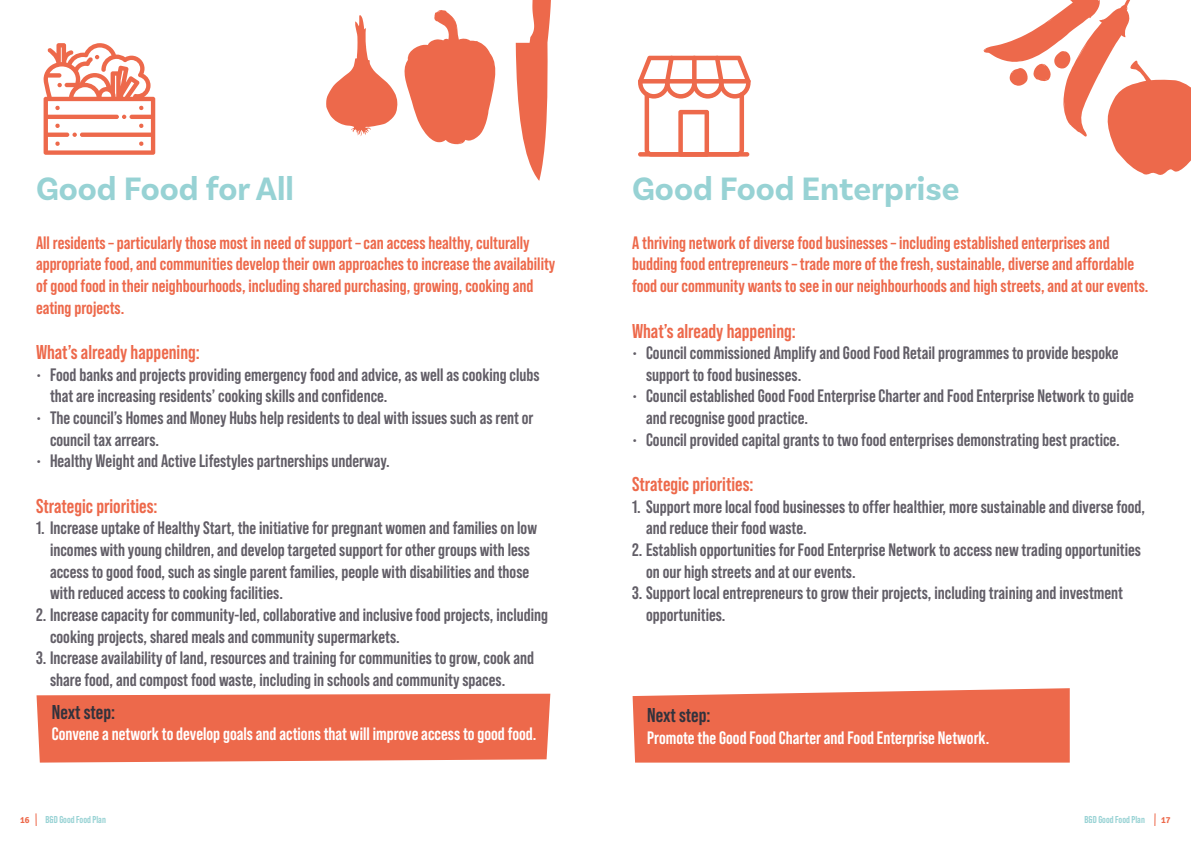
<style>
.page{position:relative;width:1191px;height:842px;background:#fff}
.page>*{position:absolute;margin:0;border:0;box-sizing:border-box;transform-origin:0 0}
.t1{font:700 34px "Basic Sans";color:#97d2d4}
.t2{font:700 20px "Bebas Neue Pro";color:#ed694b}
.t3{font:700 20px "Bebas Neue Pro";color:#32323c}
.t4{font:700 18px "Bebas Neue Pro";color:#625e67}
.t5{font:700 18px/21.6px "Bebas Neue Pro";color:#ed694b}
.t6{font:700 18px "Bebas Neue Pro";color:#fff}
.t7{font:700 10px "Bebas Neue Pro";color:#97d2d4}
.t8{font:700 9px "Signika Negative";color:#ed694b}
</style>
<div class="page">
<svg style="left:35px;top:813px;width:2px;height:13px"></svg>
<svg style="left:1154px;top:813px;width:1px;height:13px"></svg>
<svg style="left:638px;top:56px;width:113px;height:101px"></svg>
<svg style="left:44px;top:43px;width:111px;height:112px"></svg>
<svg style="left:632px;top:688px;width:437px;height:75px;background:#ee7256"></svg>
<div style="left:37px;top:694px;width:513px;height:69px;background:#ed694b"></div>
<svg style="left:983px;top:0;width:208px;height:175px"></svg>
<svg style="left:326px;top:15px;width:71px;height:121px"></svg>
<svg style="left:404px;top:10px;width:92px;height:134px"></svg>
<svg style="left:516px;top:0;width:35px;height:181px"></svg>
<p class="t1" style="left:36px;top:168px;width:259px">Good Food for All</p>
<p class="t1" style="left:632px;top:168px;width:329px">Good Food Enterprise</p>
<p class="t5" style="left:36px;top:232px;width:495px">All residents – particularly those most in need of support – can access healthy, culturally</p>
<p class="t5" style="left:36px;top:253px;width:521px">appropriate food, and communities develop their own approaches to increase the availability of good food in their neighbourhoods, including shared purchasing, growing, cooking and eating projects.</p>
<p class="t2" style="left:36px;top:341px;width:165px">What’s already happening:</p>
<p class="t4" style="left:36px;top:364px;width:505px">• Food banks and projects providing emergency food and advice, as well as cooking clubs</p>
<p class="t4" style="left:50px;top:386px;width:339px">that are increasing residents’ cooking skills and confidence.</p>
<p class="t4" style="left:36px;top:407px;width:499px">• The council’s Homes and Money Hubs help residents to deal with issues such as rent or</p>
<p class="t4" style="left:50px;top:429px;width:111px">council tax arrears.</p>
<p class="t4" style="left:36px;top:451px;width:355px">• Healthy Weight and Active Lifestyles partnerships underway.</p>
<p class="t2" style="left:36px;top:494px;width:123px">Strategic priorities:</p>
<p class="t4" style="left:36px;top:518px;width:502px">1. Increase uptake of Healthy Start, the initiative for pregnant women and families on low</p>
<p class="t4" style="left:50px;top:539px;width:481px">incomes with young children, and develop targeted support for other groups with less</p>
<p class="t4" style="left:50px;top:561px;width:481px">access to good food, such as single parent families, people with disabilities and those</p>
<p class="t4" style="left:50px;top:583px;width:234px">with reduced access to cooking facilities.</p>
<p class="t4" style="left:36px;top:604px;width:513px">2. Increase capacity for community-led, collaborative and inclusive food projects, including</p>
<p class="t4" style="left:50px;top:626px;width:351px">cooking projects, shared meals and community supermarkets.</p>
<p class="t4" style="left:36px;top:647px;width:499px">3. Increase availability of land, resources and training for communities to grow, cook and</p>
<p class="t4" style="left:50px;top:669px;width:457px">share food, and compost food waste, including in schools and community spaces.</p>
<p class="t3" style="left:52px;top:700px;width:65px">Next step:</p>
<p class="t6" style="left:52px;top:724px;width:486px">Convene a network to develop goals and actions that will improve access to good food.</p>
<p class="t5" style="left:632px;top:232px;width:479px">A thriving network of diverse food businesses – including established enterprises and</p>
<p class="t5" style="left:632px;top:253px;width:518px">budding food entrepreneurs – trade more of the fresh, sustainable, diverse and affordable food our community wants to see in our neighbourhoods and high streets, and at our events.</p>
<p class="t2" style="left:632px;top:319px;width:165px">What’s already happening:</p>
<p class="t4" style="left:632px;top:343px;width:488px">• Council commissioned Amplify and Good Food Retail programmes to provide bespoke</p>
<p class="t4" style="left:646px;top:364px;width:157px">support to food businesses.</p>
<p class="t4" style="left:632px;top:386px;width:503px">• Council established Good Food Enterprise Charter and Food Enterprise Network to guide</p>
<p class="t4" style="left:646px;top:407px;width:163px">and recognise good practice.</p>
<p class="t4" style="left:632px;top:429px;width:489px">• Council provided capital grants to two food enterprises demonstrating best practice.</p>
<p class="t2" style="left:632px;top:473px;width:123px">Strategic priorities:</p>
<p class="t4" style="left:632px;top:496px;width:514px">1. Support more local food businesses to offer healthier, more sustainable and diverse food,</p>
<p class="t4" style="left:646px;top:518px;width:162px">and reduce their food waste.</p>
<p class="t4" style="left:632px;top:539px;width:510px">2. Establish opportunities for Food Enterprise Network to access new trading opportunities</p>
<p class="t4" style="left:646px;top:561px;width:211px">on our high streets and at our events.</p>
<p class="t4" style="left:632px;top:583px;width:492px">3. Support local entrepreneurs to grow their projects, including training and investment</p>
<p class="t4" style="left:646px;top:604px;width:81px">opportunities.</p>
<p class="t3" style="left:647px;top:704px;width:65px">Next step:</p>
<p class="t6" style="left:647px;top:727px;width:343px">Promote the Good Food Charter and Food Enterprise Network.</p>
<p class="t8" style="left:20px;top:814px;width:11px">16</p>
<p class="t7" style="left:45px;top:814px;width:62px">B&amp;D Good Food Plan</p>
<p class="t7" style="left:1084px;top:814px;width:62px">B&amp;D Good Food Plan</p>
<p class="t8" style="left:1161px;top:814px;width:11px">17</p>
</div>
